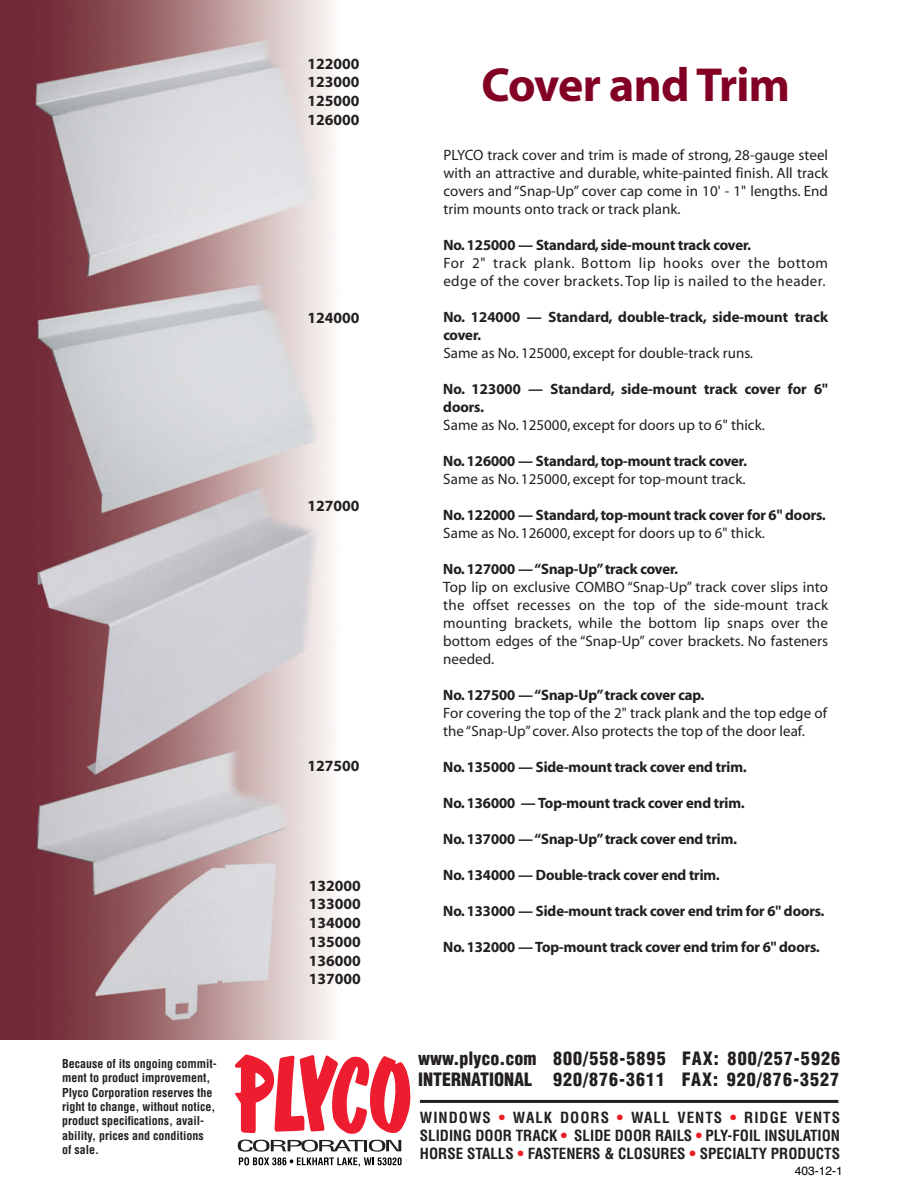
<style>
.page{position:relative;width:918px;height:1188px;background:#fff}
.page>*{position:absolute;margin:0;border:0;box-sizing:border-box;transform-origin:0 0}
.t1{font:48px "Myriad Headline";color:#820024}
.t2{font:900 condensed 18px/21.6px "Helvetica";letter-spacing:.055em;color:#231f20}
.t3{font:700 15.6px/18.8px "Myriad";color:#231f20;text-align:justify}
.t4{font:15px/18px "Myriad";letter-spacing:.005em;color:#231f20}
.t5{font:15px/18px "Myriad Headline";color:#231f20}
.t6{font:700 condensed 15px/18px "Helvetica";color:#231f20;text-align:justify}
.t7{font:15px/18px "Myriad";letter-spacing:.03em;color:#231f20}
.t8{font:700 condensed 12px/14.4px "Helvetica";color:#231f20}
.t9{font:12px "Helvetica";color:#000}
.s1{font-family:"Myriad Headline"}
.s2{font-family:"Myriad"}
.s3{color:#ed1d24}
</style>
<div class="page">
<img style="left:0;top:0;width:335px;height:1039px">
<hr style="left:420px;top:1100px;width:418px;height:3px;background:#231f20">
<svg style="left:235px;top:1055px;width:175px;height:112px"></svg>
<p class="t8" style="left:62px;top:1056px;width:156px">Because of its ongoing commit&shy;ment to product improvement,<br>Plyco Corporation reserves the right to change, without notice, product specifications, avail&shy;ability, prices and conditions<br>of sale.</p>
<p class="t3" style="left:307px;top:55px;width:54px">122000<br>123000<br>125000<br>126000</p>
<p class="t3" style="left:307px;top:309px;width:54px">124000</p>
<p class="t3" style="left:307px;top:497px;width:54px">127000</p>
<p class="t3" style="left:307px;top:757px;width:54px">127500</p>
<p class="t3" style="left:309px;top:876px;width:54px">132000<br>133000<br>134000<br>135000<br>136000<br>137000</p>
<p class="t1" style="left:482px;top:60px;width:310px">Cover and Trim</p>
<p class="t4" style="left:443px;top:146px;width:386px;text-align:justify">PLYCO track cover and trim is made of strong, 28-gauge steel with an attractive and durable, white-painted finish. All track covers and “Snap-Up” cover cap come in 10' - 1" lengths. End trim mounts onto track or track plank.</p>
<p class="t7" style="left:443px;top:236px;width:386px"><span class="s1">No. 125000 — Standard, side-mount track cover.<br></span>For 2" track plank. Bottom lip hooks over the bottom edge of the cover brackets. Top lip is nailed to the header.</p>
<p class="t5" style="left:443px;top:308px;width:386px">No. 124000 — Standard, double-track, side-mount track cover.<br><span class="s2">Same as No. 125000, except for double-track runs.</span></p>
<p class="t5" style="left:443px;top:380px;width:386px">No. 123000 — Standard, side-mount track cover for 6" doors.<br><span class="s2">Same as No. 125000, except for doors up to 6" thick.</span></p>
<p class="t4" style="left:443px;top:452px;width:305px"><span class="s1">No. 126000 — Standard, top-mount track cover.<br></span>Same as No. 125000, except for top-mount track.</p>
<p class="t5" style="left:443px;top:506px;width:384px">No. 122000 — Standard, top-mount track cover for 6" doors.<br><span class="s2">Same as No. 126000, except for doors up to 6" thick.</span></p>
<p class="t4" style="left:443px;top:560px;width:386px"><span class="s1">No. 127000 — “Snap-Up” track cover.<br></span>Top lip on exclusive COMBO “Snap-Up” track cover slips into the offset recesses on the top of the side-mount track mounting brackets, while the bottom lip snaps over the bottom edges of the “Snap-Up” cover brackets. No fasteners needed.</p>
<p class="t4" style="left:443px;top:686px;width:385px"><span class="s1">No. 127500 — “Snap-Up” track cover cap.<br></span>For covering the top of the 2" track plank and the top edge of the “Snap-Up” cover. Also protects the top of the door leaf.</p>
<p class="t5" style="left:443px;top:758px;width:305px">No. 135000 — Side-mount track cover end trim.</p>
<p class="t5" style="left:443px;top:794px;width:303px">No. 136000 — Top-mount track cover end trim.</p>
<p class="t5" style="left:443px;top:830px;width:295px">No. 137000 — “Snap-Up” track cover end trim.</p>
<p class="t5" style="left:443px;top:866px;width:278px">No. 134000 — Double-track cover end trim.</p>
<p class="t5" style="left:443px;top:902px;width:383px">No. 133000 — Side-mount track cover end trim for 6" doors.</p>
<p class="t5" style="left:443px;top:938px;width:378px">No. 132000 — Top-mount track cover end trim for 6" doors.</p>
<p class="t2" style="left:418px;top:1047px;width:423px">www.plyco.com 800/558-5895 FAX: 800/257-5926<br>INTERNATIONAL 920/876-3611 FAX: 920/876-3527</p>
<p class="t6" style="left:420px;top:1109px;width:422px">WINDOWS <span class="s3">•</span> WALK DOORS <span class="s3">•</span> WALL VENTS <span class="s3">•</span> RIDGE VENTS SLIDING DOOR TRACK <span class="s3">•</span> SLIDE DOOR RAILS <span class="s3">•</span> PLY-FOIL INSULATION HORSE STALLS <span class="s3">•</span> FASTENERS &amp; CLOSURES <span class="s3">•</span> SPECIALTY PRODUCTS</p>
<p class="t9" style="left:795px;top:1161px;width:50px">403-12-1</p>
</div>
